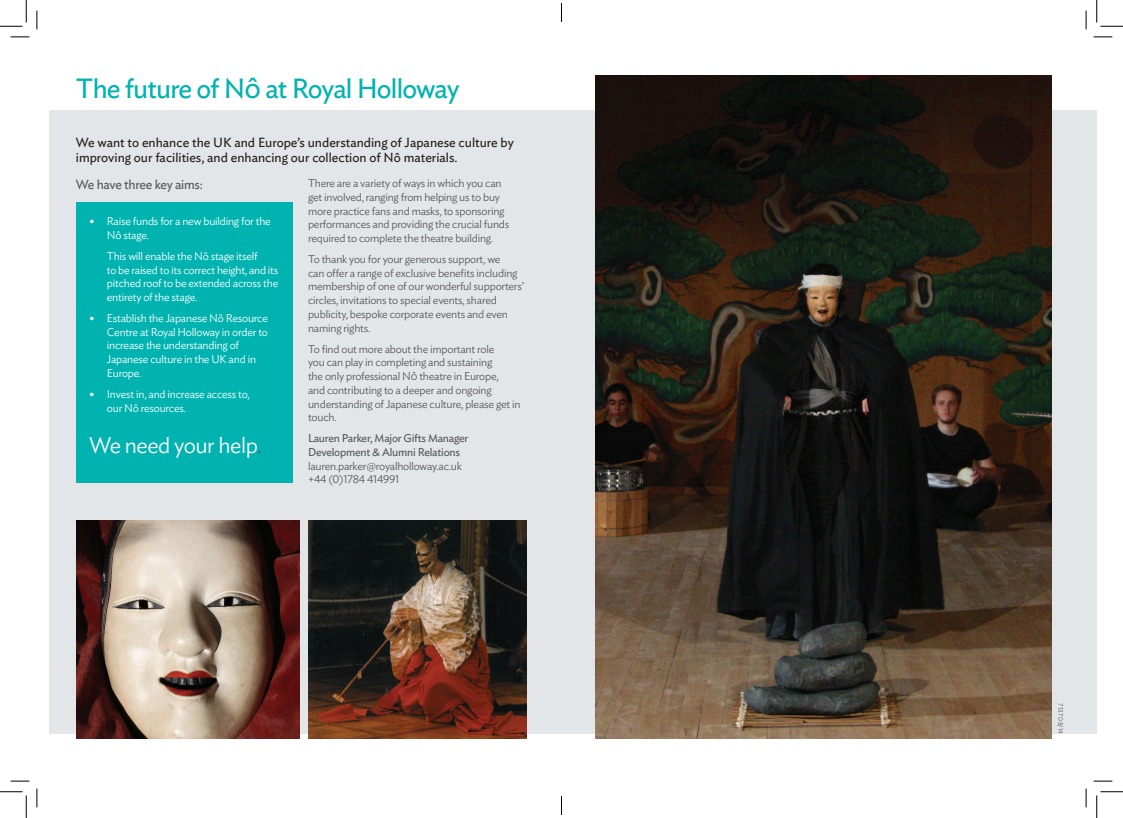
<style>
.page{position:relative;width:1123px;height:818px;background:#fff}
.page>*{position:absolute;margin:0;border:0;box-sizing:border-box;transform-origin:0 0}
.t1{font:27.5px "Ideal Sans";letter-spacing:-.03em;color:#00b3b0}
.main_text{font:300 22.5px "Ideal Sans";letter-spacing:-.02em;color:#fff}
.t2{font:13.12px/15.6px "Ideal Sans";color:#231f20}
.main_text-2{font:13.12px "Ideal Sans";letter-spacing:-.02em;color:#57585a}
.main_text-3{font:300 11.25px/13.8px "Ideal Sans";letter-spacing:-.02em;color:#57585a}
.main_text-4{font:300 11.25px/13.8px "Ideal Sans";letter-spacing:-.02em;color:#fff}
.main_text-5{font:11.25px/13.8px "Ideal Sans";letter-spacing:-.02em;color:#57585a}
.t3{font:300 6.5px "Ideal Sans";letter-spacing:.025em;color:#57585a}
.s1{font-weight:300}
.s2{font-family:"Calibri";font-weight:400}
.s3{color:#57585a}
</style>
<div class="page">
<div style="left:50px;top:110px;width:1046px;height:624px;background:#e3e6e9"></div>
<div style="left:77px;top:202px;width:216px;height:281px;background:#00b3b0"></div>
<img style="left:308px;top:521px;width:218px;height:217px">
<img style="left:77px;top:521px;width:222px;height:217px">
<img style="left:596px;top:76px;width:455px;height:662px">
<svg style="left:11px;top:36px;width:18px;height:2px"></svg>
<svg style="left:1093px;top:36px;width:19px;height:2px"></svg>
<svg style="left:11px;top:780px;width:18px;height:2px"></svg>
<svg style="left:1093px;top:780px;width:19px;height:2px"></svg>
<svg style="left:36px;top:11px;width:2px;height:18px"></svg>
<svg style="left:36px;top:788px;width:2px;height:19px"></svg>
<svg style="left:1085px;top:11px;width:1px;height:18px"></svg>
<svg style="left:1085px;top:788px;width:1px;height:19px"></svg>
<svg style="left:0;top:0;width:27px;height:27px"></svg>
<svg style="left:0;top:791px;width:27px;height:27px"></svg>
<svg style="left:1096px;top:0;width:27px;height:27px"></svg>
<svg style="left:1096px;top:791px;width:27px;height:27px"></svg>
<svg style="left:561px;top:3px;width:1px;height:19px"></svg>
<svg style="left:561px;top:796px;width:1px;height:19px"></svg>
<p class="t1" style="left:76px;top:67px;width:385px">The future of NÔ at Royal Holloway</p>
<p class="t2" style="left:76px;top:133px;width:439px">We want to enhance the UK and Europe’s understanding of Japanese culture by improving our facilities, and enhancing our collection of Nô materials.</p>
<p class="main_text-2" style="left:76px;top:174px;width:128px">We have three key aims:</p>
<p class="main_text-3" style="left:308px;top:175px;width:203px">There are a variety of ways in which you can get involved, ranging from helping us to buy more practice fans and masks, to sponsoring performances and providing the crucial funds required to complete the theatre building.</p>
<p class="main_text-3" style="left:308px;top:251px;width:217px">To thank you for your generous support, we<br>can offer a range of exclusive benefits including membership of one of our wonderful supporters’ circles, invitations to special events, shared publicity, bespoke corporate events and even naming rights.</p>
<p class="main_text-3" style="left:308px;top:341px;width:214px">To find out more about the important role<br>you can play in completing and sustaining<br>the only professional NÔ theatre in Europe,<br>and contributing to a deeper and ongoing understanding of Japanese culture, please get in touch.</p>
<p class="main_text-5" style="left:308px;top:430px;width:162px">Lauren Parker, Major Gifts Manager<br>Development &amp; Alumni Relations <span class="s1">lauren.parker@royalholloway.ac.uk +44 (0)1784 414991</span></p>
<p class="main_text-4" style="left:107px;top:214px;width:165px;text-indent:-18px"><span class="s2">•</span> Raise funds for a new building for the<br>Nô stage.</p>
<p class="main_text-4" style="left:107px;top:248px;width:173px">This will enable the Nô stage itself<br>to be raised to its correct height, and its pitched roof to be extended across the entirety of the stage.</p>
<p class="main_text-4" style="left:107px;top:310px;width:163px;text-indent:-18px"><span class="s2">•</span> Establish the Japanese Nô Resource<br>Centre at Royal Holloway in order to increase the understanding of<br>Japanese culture in the UK and in<br>Europe.</p>
<p class="main_text-4" style="left:107px;top:386px;width:144px;text-indent:-18px"><span class="s2">•</span> Invest in, and increase access to, our Nô resources.</p>
<p class="main_text" style="left:89px;top:428px;width:174px">We need your help<span class="s3">.</span></p>
<p class="t3" style="left:1065px;top:703px;width:32px;rotate:90deg">7137 08/14</p>
</div>
